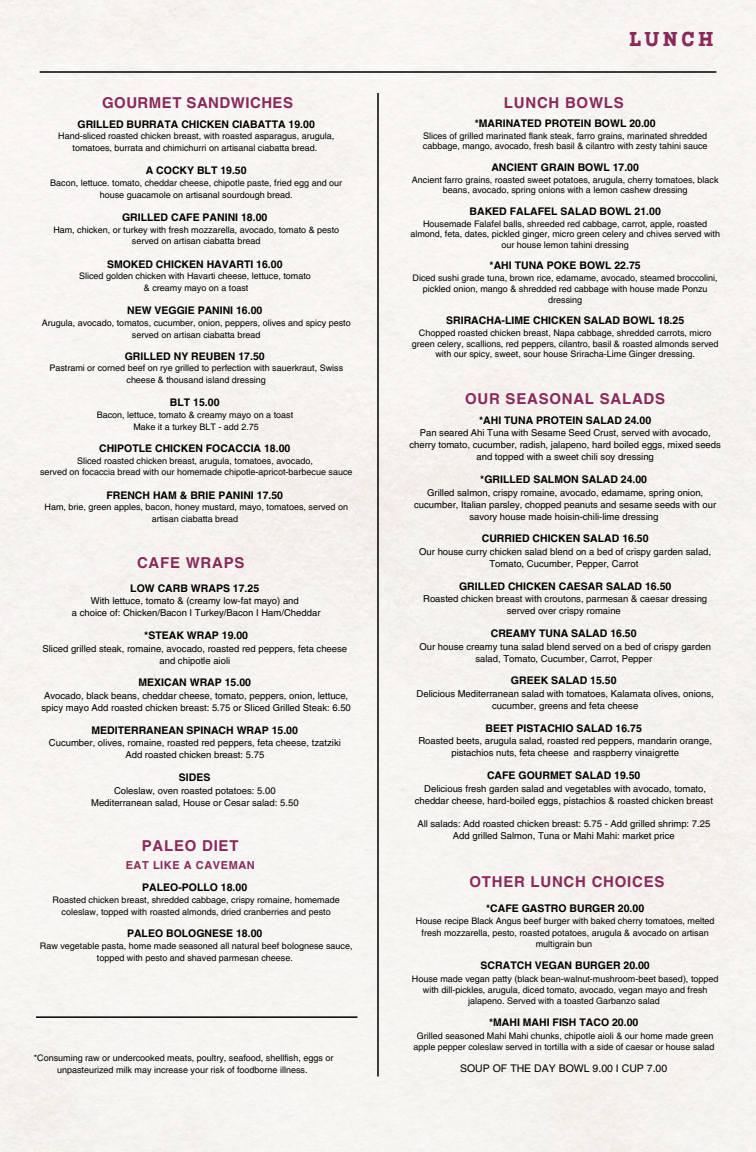
<style>
.page{position:relative;width:756px;height:1152px;background:#fff}
.page>*{position:absolute;margin:0;border:0;box-sizing:border-box;transform-origin:0 0}
.t1{font:700 20px "Carollo Playscript";letter-spacing:.145em;color:#89295a}
.t2{font:700 15px "Helvetica LT Pro";letter-spacing:.05em;color:#89295a}
.t3{font:700 15px "Helvetica LT Pro";letter-spacing:.03em;color:#89295a}
.t4{font:700 11px "Helvetica LT Pro";letter-spacing:.05em;color:#89295a}
.t5{font:700 10.5px "Helvetica LT Pro";color:#000}
.t6{font:10.5px "Helvetica LT Pro";color:#000}
.t7{font:9.5px/12px "Helvetica LT Pro";color:#000;text-align:center}
.t8{font:9px/10.7px "Helvetica LT Pro";color:#000;text-align:center}
</style>
<div class="page">
<hr style="left:377px;top:93px;width:2px;height:984px;background:#000">
<hr style="left:36px;top:1016px;width:321px;height:2px;background:#000">
<hr style="left:40px;top:71px;width:676px;height:2px;background:#000">
<p class="t3" style="left:102px;top:98px;width:192px">GOURMET SANDWICHES</p>
<p class="t5" style="left:78px;top:120px;width:239px">GRILLED BURRATA CHICKEN CIABATTA 19.00</p>
<p class="t8" style="left:58px;top:131px;width:277px;line-height:11.7px">Hand-sliced roasted chicken breast, with roasted asparagus, arugula, tomatoes, burrata and chimichurri on artisanal ciabatta bread.</p>
<p class="t5" style="left:146px;top:167px;width:102px">A COCKY BLT 19.50</p>
<p class="t8" style="left:50px;top:178px;width:293px;line-height:11.7px">Bacon, lettuce. tomato, cheddar cheese, chipotle paste, fried egg and our house guacamole on artisanal sourdough bread.</p>
<p class="t5" style="left:122px;top:213px;width:147px">GRILLED CAFE PANINI 18.00</p>
<p class="t8" style="left:53px;top:224px;width:287px;line-height:11.7px">Ham, chicken, or turkey with fresh mozzarella, avocado, tomato &amp; pesto served on artisan ciabatta bread</p>
<p class="t5" style="left:107px;top:260px;width:177px">SMOKED CHICKEN HAVARTI 16.00</p>
<p class="t8" style="left:79px;top:272px;width:233px">Sliced golden chicken with Havarti cheese, lettuce, tomato</p>
<p class="t8" style="left:144px;top:283px;width:106px">&amp; creamy mayo on a toast</p>
<p class="t5" style="left:127px;top:307px;width:137px">NEW VEGGIE PANINI 16.00</p>
<p class="t8" style="left:42px;top:318px;width:310px;line-height:11.7px">Arugula, avocado, tomatos, cucumber, onion, peppers, olives and spicy pesto served on artisan ciabatta bread</p>
<p class="t5" style="left:125px;top:352px;width:141px">GRILLED NY REUBEN 17.50</p>
<p class="t8" style="left:49px;top:363px;width:295px;line-height:11.7px">Pastrami or corned beef on rye grilled to perfection with sauerkraut, Swiss cheese &amp; thousand island dressing</p>
<p class="t5" style="left:170px;top:399px;width:51px">BLT 15.00</p>
<p class="t8" style="left:97px;top:410px;width:198px">Bacon, lettuce, tomato &amp; creamy mayo on a toast</p>
<p class="t8" style="left:134px;top:422px;width:127px">Make it a turkey BLT - add 2.75</p>
<p class="t5" style="left:99px;top:444px;width:193px">CHIPOTLE CHICKEN FOCACCIA 18.00</p>
<p class="t8" style="left:77px;top:456px;width:237px">Sliced roasted chicken breast, arugula, tomatoes, avocado,</p>
<p class="t8" style="left:40px;top:468px;width:314px">served on focaccia bread with our homemade chipotle-apricot-barbecue sauce</p>
<p class="t5" style="left:106px;top:491px;width:178px">FRENCH HAM &amp; BRIE PANINI 17.50</p>
<p class="t8" style="left:45px;top:502px;width:305px;line-height:11.7px">Ham, brie, green apples, bacon, honey mustard, mayo, tomatoes, served on artisan ciabatta bread</p>
<p class="t2" style="left:137px;top:557px;width:109px">CAFE WRAPS</p>
<p class="t5" style="left:130px;top:584px;width:130px">LOW CARB WRAPS 17.25</p>
<p class="t7" style="left:91px;top:596px;width:210px">With lettuce, tomato &amp; (creamy low-fat mayo) and</p>
<p class="t7" style="left:72px;top:608px;width:250px">a choice of: Chicken/Bacon I Turkey/Bacon I Ham/Cheddar</p>
<p class="t5" style="left:144px;top:632px;width:105px">*STEAK WRAP 19.00</p>
<p class="t7" style="left:43px;top:643px;width:306px">Sliced grilled steak, romaine, avocado, roasted red peppers, feta cheese</p>
<p class="t7" style="left:159px;top:655px;width:72px">and chipotle aioli</p>
<p class="t5" style="left:138px;top:679px;width:114px">MEXICAN WRAP 15.00</p>
<p class="t7" style="left:41px;top:691px;width:311px;text-align:left">Avocado, black beans, cheddar cheese, tomato, peppers, onion, lettuce, spicy mayo Add roasted chicken breast: 5.75 or Sliced Grilled Steak: 6.50</p>
<h3 class="t5" style="left:91px;top:726px;width:208px">MEDITERRANEAN SPINACH WRAP 15.00</h3>
<p class="t7" style="left:49px;top:738px;width:293px">Cucumber, olives, romaine, roasted red peppers, feta cheese, tzatziki</p>
<p class="t7" style="left:125px;top:750px;width:140px">Add roasted chicken breast: 5.75</p>
<p class="t5" style="left:179px;top:774px;width:33px">SIDES</p>
<p class="t7" style="left:114px;top:785px;width:163px">Coleslaw, oven roasted potatoes: 5.00</p>
<p class="t7" style="left:91px;top:797px;width:209px">Mediterranean salad, House or Cesar salad: 5.50</p>
<p class="t2" style="left:142px;top:840px;width:98px">PALEO DIET</p>
<p class="t4" style="left:126px;top:861px;width:131px">EAT LIKE A CAVEMAN</p>
<p class="t5" style="left:142px;top:883px;width:107px">PALEO-POLLO 18.00</p>
<p class="t8" style="left:53px;top:895px;width:289px;line-height:11.3px">Roasted chicken breast, shredded cabbage, crispy romaine, homemade coleslaw, topped with roasted almonds, dried cranberries and pesto</p>
<p class="t5" style="left:127px;top:929px;width:137px">PALEO BOLOGNESE 18.00</p>
<p class="t8" style="left:40px;top:941px;width:314px;line-height:11.3px">Raw vegetable pasta, home made seasoned all natural beef bolognese sauce, topped with pesto and shaved parmesan cheese.</p>
<p class="t8" style="left:34px;top:1053px;width:301px;line-height:12px">*Consuming raw or undercooked meats, poultry, seafood, shellfish, eggs or unpasteurized milk may increase your risk of foodborne illness.</p>
<p class="t1" style="left:629px;top:26px;width:86px">LUNCH</p>
<p class="t2" style="left:504px;top:97px;width:121px">LUNCH BOWLS</p>
<p class="t5" style="left:475px;top:119px;width:182px">*MARINATED PROTEIN BOWL 20.00</p>
<h1 class="t8" style="left:423px;top:131px;width:286px;text-align:left">Slices of grilled marinated flank steak, farro grains, marinated shredded cabbage, mango, avocado, fresh basil &amp; cilantro with zesty tahini sauce</h1>
<p class="t5" style="left:491px;top:163px;width:149px">ANCIENT GRAIN BOWL 17.00</p>
<h2 class="t8" style="left:412px;top:175px;width:308px">Ancient farro grains, roasted sweet potatoes, arugula, cherry tomatoes, black beans, avocado, spring onions with a lemon cashew dressing</h2>
<p class="t5" style="left:470px;top:207px;width:193px">BAKED FALAFEL SALAD BOWL 21.00</p>
<p class="t8" style="left:410px;top:219px;width:311px">Housemade Falafel balls, shreeded red cabbage, carrot, apple, roasted almond, feta, dates, pickled ginger, micro green celery and chives served with our house lemon tahini dressing</p>
<p class="t5" style="left:490px;top:262px;width:153px">*AHI TUNA POKE BOWL 22.75</p>
<p class="t8" style="left:413px;top:274px;width:307px">Diced sushi grade tuna, brown rice, edamame, avocado, steamed broccolini, pickled onion, mango &amp; shredded red cabbage with house made Ponzu dressing</p>
<p class="t5" style="left:446px;top:316px;width:240px">SRIRACHA-LIME CHICKEN SALAD BOWL 18.25</p>
<p class="t8" style="left:412px;top:328px;width:308px">Chopped roasted chicken breast, Napa cabbage, shredded carrots, micro green celery, scallions, red peppers, cilantro, basil &amp; roasted almonds served with our spicy, sweet, sour house Sriracha-Lime Ginger dressing.</p>
<h2 class="t2" style="left:465px;top:393px;width:202px">OUR SEASONAL SALADS</h2>
<p class="t5" style="left:479px;top:416px;width:174px">*AHI TUNA PROTEIN SALAD 24.00</p>
<p class="t7" style="left:409px;top:428px;width:313px">Pan seared Ahi Tuna with Sesame Seed Crust, served with avocado, cherry tomato, cucumber, radish, jalapeno, hard boiled eggs, mixed seeds and topped with a sweet chili soy dressing</p>
<p class="t5" style="left:480px;top:476px;width:168px">*GRILLED SALMON SALAD 24.00</p>
<p class="t7" style="left:414px;top:487px;width:304px">Grilled salmon, crispy romaine, avocado, edamame, spring onion, cucumber, Italian parsley, chopped peanuts and sesame seeds with our savory house made hoisin-chili-lime dressing</p>
<h2 class="t5" style="left:482px;top:535px;width:168px">CURRIED CHICKEN SALAD 16.50</h2>
<p class="t7" style="left:419px;top:547px;width:294px">Our house curry chicken salad blend on a bed of crispy garden salad,<br>Tomato, Cucumber, Pepper, Carrot</p>
<p class="t5" style="left:459px;top:582px;width:214px">GRILLED CHICKEN CAESAR SALAD 16.50</p>
<p class="t7" style="left:423px;top:594px;width:286px">Roasted chicken breast with croutons, parmesan &amp; caesar dressing served over crispy romaine</p>
<p class="t5" style="left:491px;top:630px;width:147px">CREAMY TUNA SALAD 16.50</p>
<p class="t7" style="left:419px;top:641px;width:293px">Our house creamy tuna salad blend served on a bed of crispy garden salad, Tomato, Cucumber, Carrot, Pepper</p>
<p class="t5" style="left:511px;top:677px;width:107px">GREEK SALAD 15.50</p>
<p class="t7" style="left:417px;top:689px;width:299px">Delicious Mediterranean salad with tomatoes, Kalamata olives, onions, cucumber, greens and feta cheese</p>
<p class="t5" style="left:486px;top:724px;width:158px">BEET PISTACHIO SALAD 16.75</p>
<p class="t7" style="left:418px;top:736px;width:295px">Roasted beets, arugula salad, roasted red peppers, mandarin orange, pistachios nuts, feta cheese and raspberry vinaigrette</p>
<p class="t5" style="left:487px;top:772px;width:155px">CAFE GOURMET SALAD 19.50</p>
<p class="t7" style="left:415px;top:783px;width:300px">Delicious fresh garden salad and vegetables with avocado, tomato, cheddar cheese, hard-boiled eggs, pistachios &amp; roasted chicken breast</p>
<p class="t7" style="left:417px;top:819px;width:295px">All salads: Add roasted chicken breast: 5.75 - Add grilled shrimp: 7.25</p>
<p class="t7" style="left:453px;top:831px;width:223px">Add grilled Salmon, Tuna or Mahi Mahi: market price</p>
<p class="t2" style="left:469px;top:877px;width:197px">OTHER LUNCH CHOICES</p>
<p class="t5" style="left:486px;top:904px;width:160px">*CAFE GASTRO BURGER 20.00</p>
<p class="t8" style="left:416px;top:916px;width:300px;line-height:11.3px">House recipe Black Angus beef burger with baked cherry tomatoes, melted fresh mozzarella, pesto, roasted potatoes, arugula &amp; avocado on artisan multigrain bun</p>
<p class="t5" style="left:481px;top:962px;width:171px">SCRATCH VEGAN BURGER 20.00</p>
<h2 class="t8" style="left:412px;top:974px;width:308px;line-height:11.3px">House made vegan patty (black bean-walnut-mushroom-beet based), topped with dill-pickles, arugula, diced tomato, avocado, vegan mayo and fresh jalapeno. Served with a toasted Garbanzo salad</h2>
<p class="t5" style="left:489px;top:1019px;width:151px">*MAHI MAHI FISH TACO 20.00</p>
<p class="t8" style="left:413px;top:1031px;width:303px;line-height:11.3px">Grilled seasoned Mahi Mahi chunks, chipotle aioli &amp; our home made green apple pepper coleslaw served in tortilla with a side of caesar or house salad</p>
<p class="t6" style="left:460px;top:1065px;width:209px">SOUP OF THE DAY BOWL 9.00 I CUP 7.00</p>
</div>
